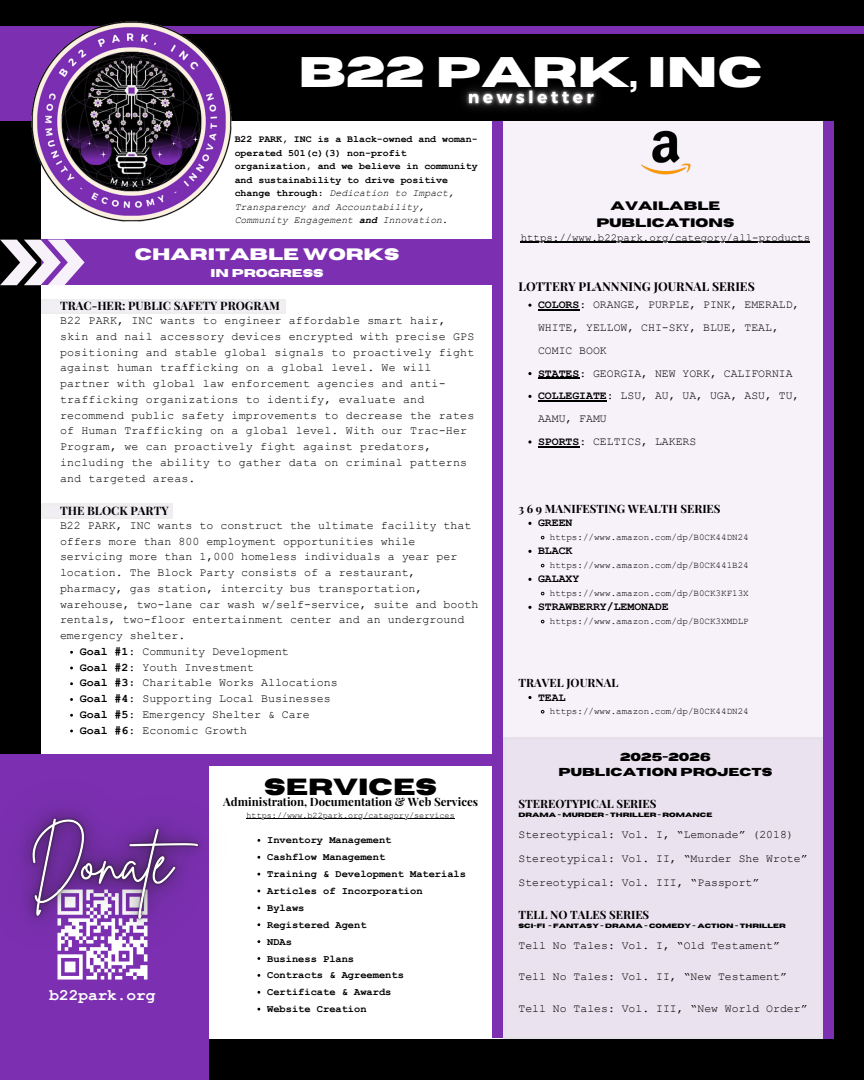
<style>
.page{position:relative;width:864px;height:1080px;background:#000}
.page>*{position:absolute;margin:0;border:0;box-sizing:border-box;transform-origin:0 0}
.t1{font:700 42.6px "Horizon";color:#fff}
.t2{font:700 23.25px "Horizon";color:#000}
.t3{font:700 16.5px "Horizon";color:#fff}
.t4{font:700 16.12px "Courier New";color:#fff}
.t5{font:700 12.23px "Playfair Display";color:#000}
.t6{font:700 12.23px/17.1px "Horizon";color:#000;text-align:center}
.t7{font:11.62px/15.8px "Courier New";letter-spacing:.015em;color:#000}
.t8{font:700 11.62px "Playfair Display";color:#000}
.t9{font:11.48px/22.8px "Courier New";color:#000}
.t10{font:700 11.48px "Playfair Display";color:#000}
.t11{font:700 11.48px "Courier New";color:#000}
.t12{font:700 11.48px/15.5px "Horizon";color:#000;text-align:center}
.t13{font:700 11.25px "Horizon";color:#fff}
.t14{font:10.73px "Courier New";color:#000}
.t15{font:700 10.35px "Courier New";color:#000}
.t16{font:700 9.9px/13.5px "Courier New";color:#000}
.t17{font:9.23px "Courier New";color:#000}
.t18{font:8.48px "Courier New";color:#000}
.t19{font:700 6.23px "Horizon";color:#000}
.s1{font-weight:400;font-style:italic}
.s2{font-style:italic}
.s3{font-weight:700}
</style>
<div class="page">
<div style="left:812px;top:46px;width:22px;height:992px;background:#7c30b1"></div>
<div style="left:41px;top:42px;width:782px;height:996px;background:#fff"></div>
<div style="left:492px;top:31px;width:27px;height:1007px;background:#7c30b1"></div>
<div style="left:503px;top:118px;width:320px;height:920px;background:#f7f1fa"></div>
<div style="left:503px;top:737px;width:320px;height:301px;background:#eae2ee"></div>
<div style="left:0;top:754px;width:209px;height:326px;background:#7c30b1"></div>
<div style="left:0;top:27px;width:864px;height:94px;background:#7c30b1"></div>
<div style="left:154px;top:35px;width:710px;height:86px;background:#000"></div>
<img style="left:31px;top:21px;width:202px;height:201px">
<img style="left:640px;top:130px;width:51px;height:45px">
<div style="left:15px;top:754px;width:477px;height:11px;background:#7c30b1"></div>
<div style="left:41px;top:240px;width:457px;height:45px;background:#7c30b1"></div>
<div style="left:41px;top:299px;width:245px;height:15px;background:#f1eff3"></div>
<div style="left:41px;top:504px;width:131px;height:15px;background:#f1eff3"></div>
<svg style="left:0;top:240px;width:84px;height:45px"></svg>
<img style="left:463px;top:87px;width:134px;height:22px">
<img style="left:22px;top:765px;width:259px;height:228px">
<hr style="left:521px;top:242px;width:289px;height:1px;background:#000">
<svg style="left:528px;top:304px;width:4px;height:3px"></svg>
<hr style="left:538px;top:309px;width:41px;height:1px;background:#000">
<svg style="left:528px;top:372px;width:4px;height:3px"></svg>
<hr style="left:538px;top:378px;width:41px;height:1px;background:#000">
<svg style="left:528px;top:395px;width:4px;height:3px"></svg>
<hr style="left:538px;top:401px;width:69px;height:1px;background:#000">
<svg style="left:528px;top:440px;width:4px;height:4px"></svg>
<hr style="left:538px;top:446px;width:41px;height:1px;background:#000">
<svg style="left:528px;top:522px;width:4px;height:3px"></svg>
<svg style="left:541px;top:536px;width:4px;height:4px"></svg>
<svg style="left:528px;top:550px;width:4px;height:3px"></svg>
<svg style="left:541px;top:564px;width:4px;height:4px"></svg>
<svg style="left:528px;top:578px;width:4px;height:3px"></svg>
<svg style="left:541px;top:592px;width:4px;height:4px"></svg>
<svg style="left:528px;top:606px;width:4px;height:3px"></svg>
<svg style="left:541px;top:620px;width:4px;height:4px"></svg>
<svg style="left:528px;top:696px;width:4px;height:3px"></svg>
<svg style="left:541px;top:710px;width:4px;height:4px"></svg>
<hr style="left:247px;top:818px;width:208px;height:1px;background:#000">
<p class="t1" style="left:298px;top:51px;width:465px">B22 PARK, INC</p>
<p class="t16" style="left:235px;top:133px;width:245px">B22 PARK, INC is a Black-owned and woman&shy;operated 501(c)(3) non-profit organization, and we believe in community and sustainability to drive positive change through: <span class="s1">Dedication to Impact</span><span class="s2">, </span><span class="s1">Transparency and Accountability</span><span class="s2">, </span><span class="s1">Community Engagement</span> <span class="s2">and</span> <span class="s1">Innovation</span>.</p>
<p class="t3" style="left:135px;top:246px;width:266px">CHARITABLE WORKS</p>
<p class="t13" style="left:210px;top:267px;width:115px">IN PROGRESS</p>
<p class="t8" style="left:60px;top:297px;width:222px">TRAC-HER: PUBLIC SAFETY PROGRAM</p>
<h2 class="t7" style="left:60px;top:313px;width:416px">B22 PARK, INC wants to engineer affordable smart hair, skin and nail accessory devices encrypted with precise GPS positioning and stable global signals to proactively fight against human trafficking on a global level. We will partner with global law enforcement agencies and anti&shy;trafficking organizations to identify, evaluate and recommend public safety improvements to decrease the rates of Human Trafficking on a global level. With our Trac-Her Program, we can proactively fight against predators, including the ability to gather data on criminal patterns and targeted areas.</h2>
<p class="t8" style="left:60px;top:502px;width:110px">THE BLOCK PARTY</p>
<h4 class="t7" style="left:60px;top:518px;width:420px">B22 PARK, INC wants to construct the ultimate facility that offers more than 800 employment opportunities while servicing more than 1,000 homeless individuals a year per location. The Block Party consists of a restaurant, pharmacy, gas station, intercity bus transportation, warehouse, two-lane car wash w/self-service, suite and booth rentals, two-floor entertainment center and an underground emergency shelter.</h4>
<p class="t7" style="left:80px;top:644px;width:211px"><span class="s3">Goal #1</span>: Community Development</p>
<p class="t7" style="left:80px;top:660px;width:176px"><span class="s3">Goal #2</span>: Youth Investment</p>
<p class="t7" style="left:80px;top:675px;width:259px"><span class="s3">Goal #3:</span> Charitable Works Allocations</p>
<p class="t7" style="left:80px;top:691px;width:253px"><span class="s3">Goal #4</span>: Supporting Local Businesses</p>
<p class="t7" style="left:80px;top:707px;width:232px"><span class="s3">Goal #5</span>: Emergency Shelter &amp; Care</p>
<p class="t7" style="left:80px;top:723px;width:169px"><span class="s3">Goal #6</span>: Economic Growth</p>
<p class="t4" style="left:49px;top:987px;width:108px">b22park.org</p>
<h3 class="t2" style="left:264px;top:776px;width:174px">SERVICES</h3>
<p class="t10" style="left:223px;top:794px;width:256px">Administration, Documentation &amp; Web Services</p>
<p class="t18" style="left:247px;top:811px;width:210px">https://www.b22park.org/category/services</p>
<p class="t15" style="left:267px;top:835px;width:126px">Inventory Management</p>
<p class="t15" style="left:267px;top:852px;width:120px">Cashflow Management</p>
<p class="t15" style="left:267px;top:869px;width:200px">Training &amp; Development Materials</p>
<p class="t15" style="left:267px;top:885px;width:157px">Articles of Incorporation</p>
<p class="t15" style="left:267px;top:902px;width:39px">Bylaws</p>
<p class="t15" style="left:267px;top:919px;width:101px">Registered Agent</p>
<p class="t15" style="left:267px;top:936px;width:26px">NDAs</p>
<p class="t15" style="left:267px;top:953px;width:88px">Business Plans</p>
<p class="t15" style="left:267px;top:970px;width:138px">Contracts &amp; Agreements</p>
<p class="t15" style="left:267px;top:987px;width:126px">Certificate &amp; Awards</p>
<p class="t15" style="left:267px;top:1004px;width:101px">Website Creation</p>
<p class="t6" style="left:596px;top:197px;width:140px">AVAILABLE<br>PUBLICATIONS</p>
<p class="t14" style="left:521px;top:232px;width:291px">https://www.b22park.org/category/all-products</p>
<p class="t5" style="left:519px;top:277px;width:238px">LOTTERY PLANNNING JOURNAL SERIES</p>
<p class="t9" style="left:538px;top:294px;width:263px"><span class="s3">COLORS</span>: ORANGE, PURPLE, PINK, EMERALD,<br>WHITE, YELLOW, CHI-SKY, BLUE, TEAL,<br>COMIC BOOK<br><span class="s3">STATES</span>: GEORGIA, NEW YORK, CALIFORNIA<br><span class="s3">COLLEGIATE</span>: LSU, AU, UA, UGA, ASU, TU,<br>AAMU, FAMU<br><span class="s3">SPORTS</span>: CELTICS, LAKERS</p>
<p class="t10" style="left:519px;top:501px;width:204px">3 6 9 MANIFESTING WEALTH SERIES</p>
<p class="t11" style="left:538px;top:517px;width:36px">GREEN</p>
<p class="t17" style="left:550px;top:532px;width:200px">https://www.amazon.com/dp/B0CK44DN24</p>
<p class="t11" style="left:538px;top:545px;width:36px">BLACK</p>
<p class="t17" style="left:550px;top:560px;width:200px">https://www.amazon.com/dp/B0CK441B24</p>
<p class="t11" style="left:538px;top:573px;width:43px">GALAXY</p>
<p class="t17" style="left:550px;top:588px;width:200px">https://www.amazon.com/dp/B0CK3KF13X</p>
<p class="t11" style="left:538px;top:601px;width:132px">STRAWBERRY/LEMONADE</p>
<p class="t17" style="left:550px;top:616px;width:200px">https://www.amazon.com/dp/B0CK3XMDLP</p>
<p class="t10" style="left:519px;top:675px;width:101px">TRAVEL JOURNAL</p>
<p class="t11" style="left:538px;top:691px;width:29px">TEAL</p>
<p class="t17" style="left:550px;top:706px;width:200px">https://www.amazon.com/dp/B0CK44DN24</p>
<p class="t12" style="left:559px;top:749px;width:215px">2025-2026<br>PUBLICATION PROJECTS</p>
<p class="t10" style="left:519px;top:796px;width:139px">STEREOTYPICAL SERIES</p>
<p class="t19" style="left:519px;top:812px;width:195px">DRAMA - MURDER - THRILLER - ROMANCE</p>
<p class="t9" style="left:519px;top:823px;width:291px;line-height:23.9px">Stereotypical: Vol. I, “Lemonade” (2018)<br>Stereotypical: Vol. II, “Murder She Wrote”<br>Stereotypical: Vol. III, “Passport”</p>
<p class="t10" style="left:519px;top:907px;width:132px">TELL NO TALES SERIES</p>
<p class="t19" style="left:519px;top:923px;width:269px">SCI-FI - FANTASY - DRAMA - COMEDY - ACTION - THRILLER</p>
<p class="t9" style="left:519px;top:935px;width:263px">Tell No Tales: Vol. I, “Old Testament”</p>
<p class="t9" style="left:519px;top:966px;width:270px">Tell No Tales: Vol. II, “New Testament”</p>
<p class="t9" style="left:519px;top:997px;width:291px">Tell No Tales: Vol. III, “New World Order”</p>
</div>
